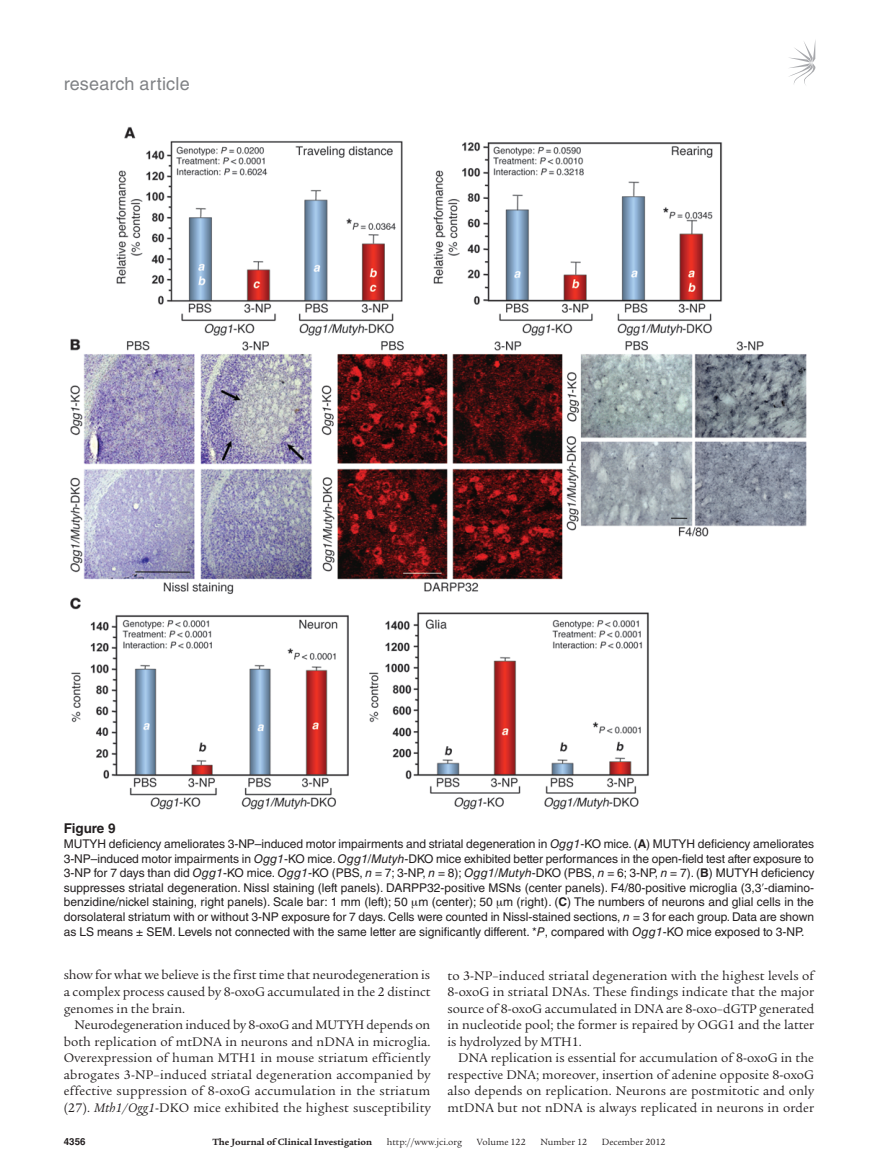
<style>
.page{position:relative;width:878px;height:1175px;background:#fff}
.page>*{position:absolute;margin:0;border:0;box-sizing:border-box;transform-origin:0 0}
.t1{font:18px "Helvetica LT Std";letter-spacing:.01em;color:#808285}
.t2{font:13.5px/16.5px "Legacy Serif Std";color:#231f20;text-align:justify}
.t3{font:700 13.5px "Helvetica LT Std";color:#231f20}
.t4{font:12px/14.7px "Helvetica LT Std";color:#231f20;text-align:justify}
.t5{font:9.75px "Legacy Serif Std";color:#231f20}
.t6{font:700 9.75px "Legacy Serif Std";color:#231f20}
.t7{font:700 9.75px "Helvetica LT Std";color:#231f20}
.s1{font-style:italic}
.s2{font-weight:700}
</style>
<div class="page">
<svg style="left:789px;top:42px;width:26px;height:43px"></svg>
<img style="left:70px;top:127px;width:737px;height:683px">
<h1 class="t1" style="left:64px;top:73px;width:127px">research article</h1>
<p class="t3" style="left:64px;top:820px;width:53px">Figure 9</p>
<p class="t4" style="left:64px;top:836px;width:752px">MUTYH deficiency ameliorates 3-NP–induced motor impairments and striatal degeneration in <span class="s1">Ogg1</span>-KO mice. (<span class="s2">A</span>) MUTYH deficiency ameliorates 3-NP–induced motor impairments in <span class="s1">Ogg1</span>-KO mice. <span class="s1">Ogg1/Mutyh</span>-DKO mice exhibited better performances in the open-field test after exposure to 3-NP for 7 days than did <span class="s1">Ogg1</span>-KO mice. <span class="s1">Ogg1</span>-KO (PBS, <span class="s1">n</span> = 7; 3-NP, <span class="s1">n</span> = 8); <span class="s1">Ogg1/Mutyh</span>-DKO (PBS, <span class="s1">n</span> = 6; 3-NP, <span class="s1">n</span> = 7). (<span class="s2">B</span>) MUTYH deficiency suppresses striatal degeneration. Nissl staining (left panels). DARPP32-positive MSNs (center panels). F4/80-positive microglia (3,3 -diamino&shy;benzidine/nickel staining, right panels). Scale bar: 1 mm (left); 50 m (center); 50 m (right). (<span class="s2">C</span>) The numbers of neurons and glial cells in the dorsolateral striatum with or without 3-NP exposure for 7 days. Cells were counted in Nissl-stained sections, <span class="s1">n</span> = 3 for each group. Data are shown as LS means ± SEM. Levels not connected with the same letter are significantly different. *<span class="s1">P</span>, compared with <span class="s1">Ogg1</span>-KO mice exposed to 3-NP.</p>
<p class="t2" style="left:64px;top:967px;width:368px">show for what we believe is the first time that neurodegeneration is a complex process caused by 8-oxoG accumulated in the 2 distinct genomes in the brain.</p>
<p class="t2" style="left:64px;top:1016px;width:368px;text-indent:11px">Neurodegeneration induced by 8-oxoG and MUTYH depends on both replication of mtDNA in neurons and nDNA in microglia.<br>Overexpression of human MTH1 in mouse striatum efficiently abrogates 3-NP–induced striatal degeneration accompanied by effective suppression of 8-oxoG accumulation in the striatum (27). <span class="s1">Mth1/Ogg1</span>-DKO mice exhibited the highest susceptibility</p>
<p class="t2" style="left:447px;top:967px;width:368px">to 3-NP–induced striatal degeneration with the highest levels of 8-oxoG in striatal DNAs. These findings indicate that the major source of 8-oxoG accumulated in DNA are 8-oxo–dGTP generated in nucleotide pool; the former is repaired by OGG1 and the latter is hydrolyzed by MTH1.</p>
<p class="t2" style="left:447px;top:1049px;width:368px;text-indent:11px">DNA replication is essential for accumulation of 8-oxoG in the respective DNA; moreover, insertion of adenine opposite 8-oxoG also depends on replication. Neurons are postmitotic and only mtDNA but not nDNA is always replicated in neurons in order</p>
<p class="t7" style="left:64px;top:1135px;width:23px">4356</p>
<p class="t6" style="left:212px;top:1135px;width:161px">The Journal of Clinical Investigation</p>
<p class="t5" style="left:387px;top:1136px;width:77px">http://www.jci.org</p>
<p class="t5" style="left:477px;top:1136px;width:50px">Volume 122</p>
<p class="t5" style="left:540px;top:1136px;width:48px">Number 12</p>
<p class="t5" style="left:602px;top:1136px;width:65px">December 2012</p>
</div>
